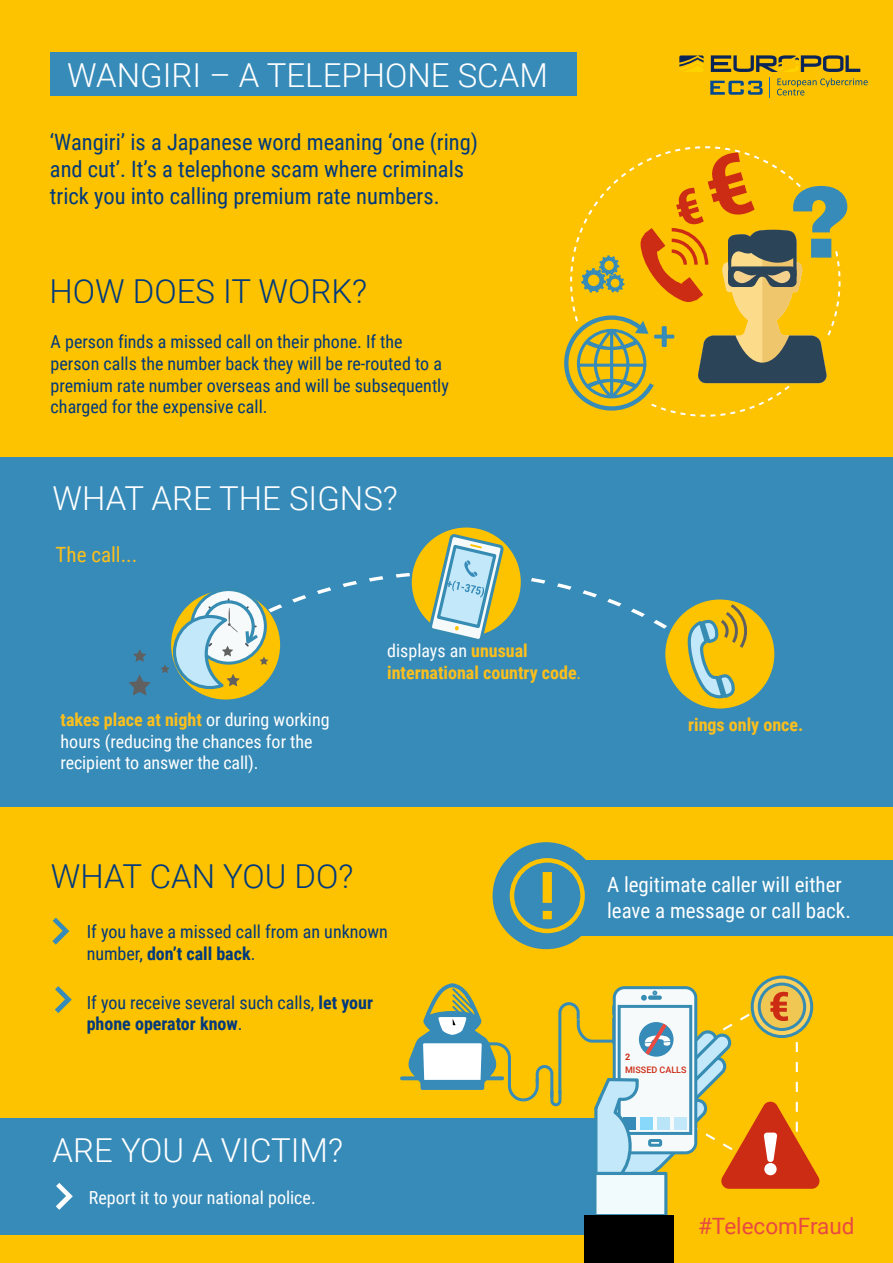
<style>
.page{position:relative;width:893px;height:1263px;background:#fdc200}
.page>*{position:absolute;margin:0;border:0;box-sizing:border-box;transform-origin:0 0}
.t1{font:300 33px "Roboto";color:#fff}
.t2{font:300 33px "Roboto";color:#00397d}
.t3{font:22.5px/27px "Roboto Condensed";color:#00397d}
.t4{font:22.5px "Roboto";color:#e84a42}
.t5{font:21px/25.5px "Roboto Condensed";color:#fff}
.t6{font:21px "Roboto Condensed";color:#fcbf1c}
.t7{font:18px/21.6px "Roboto Condensed";color:#00397d}
.t8{font:18px/21.6px "Roboto Condensed";color:#fff}
.t9{font:700 18px/21.6px "Roboto Condensed";color:#fcbf1c}
.t10{font:500 9px "Roboto";letter-spacing:-.005em;color:#cc2b14}
.t11{font:700 9px "Roboto";color:#cc2b14}
.s1{font-weight:700;color:#fcbf1c}
.s2{font-weight:400;color:#fff}
.s3{font-weight:400}
.s4{font-weight:700}
</style>
<div class="page">
<svg style="left:711px;top:55px;width:149px;height:17px"></svg>
<svg style="left:679px;top:55px;width:25px;height:17px"></svg>
<svg style="left:710px;top:81px;width:53px;height:14px"></svg>
<svg style="left:777px;top:78px;width:91px;height:17px"></svg>
<div style="left:50px;top:52px;width:526px;height:44px;background:#378bb8"></div>
<svg style="left:52px;top:918px;width:17px;height:27px"></svg>
<svg style="left:55px;top:986px;width:17px;height:27px"></svg>
<div style="left:0;top:1118px;width:600px;height:116px;background:#378bb8"></div>
<svg style="left:56px;top:1183px;width:17px;height:27px"></svg>
<div style="left:0;top:458px;width:893px;height:349px;background:#378bb8"></div>
<div style="left:593px;top:1172px;width:74px;height:45px;background:#f1fafc;border:3px solid #368cb2"></div>
<div style="left:584px;top:1215px;width:89px;height:48px;background:#000"></div>
<div style="left:563px;top:860px;width:330px;height:76px;background:#378bb8"></div>
<svg style="left:564px;top:152px;width:283px;height:259px"></svg>
<svg style="left:133px;top:649px;width:13px;height:13px"></svg>
<svg style="left:128px;top:674px;width:23px;height:21px"></svg>
<svg style="left:161px;top:533px;width:659px;height:656px"></svg>
<h1 class="t1" style="left:67px;top:52px;width:482px">WANGIRI – A TELEPHONE SCAM</h1>
<p class="t3" style="left:50px;top:128px;width:429px">‘Wangiri’ is a Japanese word meaning ‘one (ring) and cut’. It’s a telephone scam where criminals trick you into calling premium rate numbers.</p>
<h1 class="t2" style="left:50px;top:268px;width:319px">HOW DOES IT WORK?</h1>
<p class="t7" style="left:51px;top:331px;width:400px">A person finds a missed call on their phone. If the person calls the number back they will be re-routed to a premium rate number overseas and will be subsequently charged for the expensive call.</p>
<h1 class="t1" style="left:53px;top:475px;width:347px">WHAT ARE THE SIGNS?</h1>
<p class="t6" style="left:56px;top:539px;width:83px">The call...</p>
<p class="t8" style="left:61px;top:708px;width:271px"><span class="s1">takes place at night</span> or during working hours (reducing the chances for the recipient to answer the call).</p>
<p class="t9" style="left:387px;top:639px;width:196px"><span class="s2">displays an</span> unusual international country code<span class="s3">.</span></p>
<p class="t9" style="left:688px;top:713px;width:117px">rings only once.</p>
<h1 class="t2" style="left:51px;top:853px;width:304px">WHAT CAN YOU DO?</h1>
<p class="t7" style="left:87px;top:920px;width:303px">If you have a missed call from an unknown number, <span class="s4">don’t call back</span>.</p>
<p class="t7" style="left:87px;top:991px;width:288px">If you receive several such calls, <span class="s4">let your phone operator know</span>.</p>
<h1 class="t1" style="left:53px;top:1127px;width:292px">ARE YOU A VICTIM?</h1>
<p class="t8" style="left:89px;top:1186px;width:228px">Report it to your national police.</p>
<p class="t5" style="left:607px;top:871px;width:245px">A legitimate caller will either leave a message or call back.</p>
<p class="t11" style="left:625px;top:1050px;width:7px">2</p>
<p class="t10" style="left:625px;top:1063px;width:63px">MISSED CALLS</p>
<p class="t4" style="left:698px;top:1210px;width:158px">#TelecomFraud</p>
</div>
